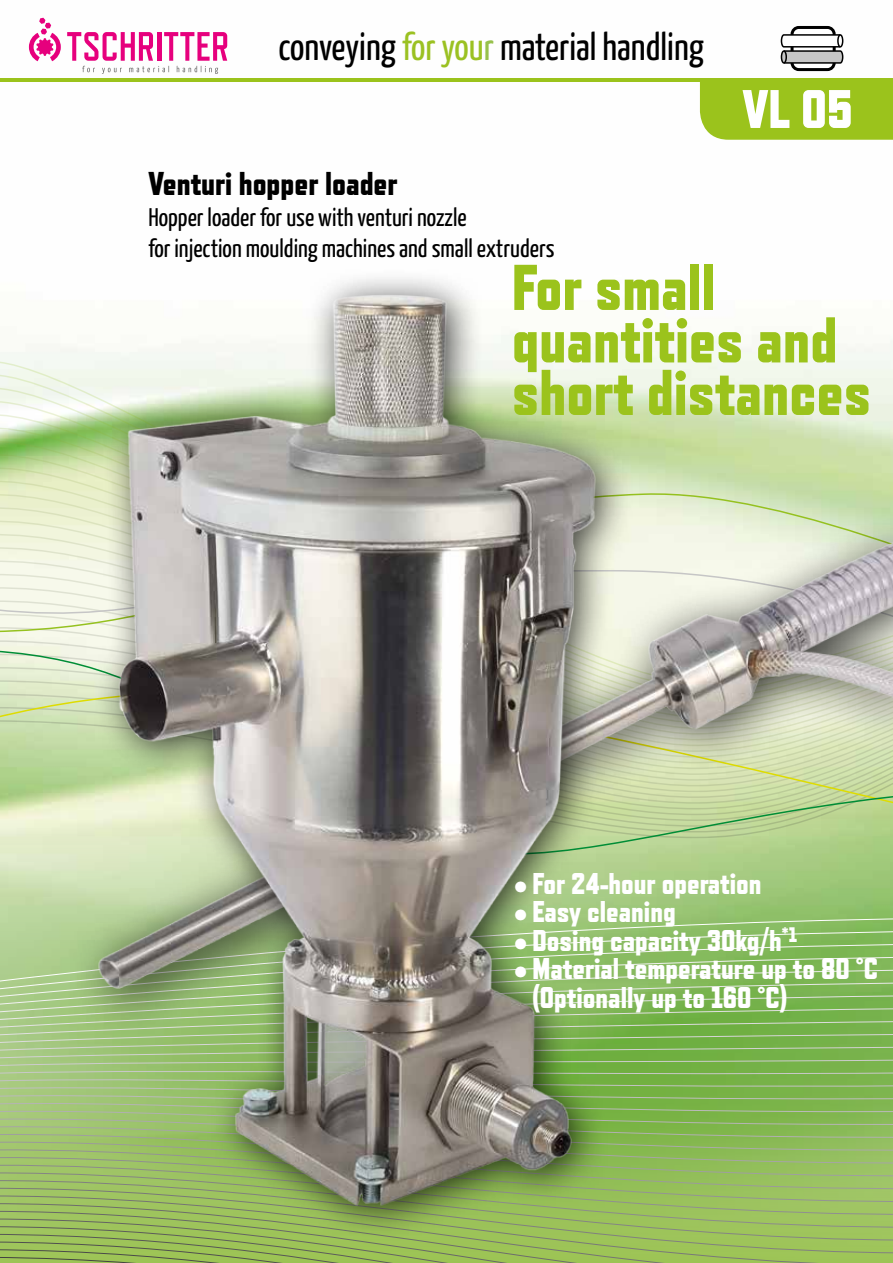
<style>
.page{position:relative;width:893px;height:1263px;background:#fff}
.page>*{position:absolute;margin:0;border:0;box-sizing:border-box;transform-origin:0 0}
.t1{font:800 64.5px/52.5px "Refrigerator Deluxe";color:#9bc31c}
.t2{font:800 54.15px "Refrigerator Deluxe";color:#fff}
.t3{font:38.7px "Yanone Kaffeesatz";color:#000}
.t4{font:800 33px "Refrigerator Deluxe";color:#000}
.t5{font:800 30px/28.5px "Refrigerator Deluxe";color:#fff}
.t6{font:25.5px/30.6px "Yanone Kaffeesatz";color:#000}
.s1{color:#9bc122}
.s2{color:#97c14c}
</style>
<div class="page">
<hr style="left:0;top:78px;width:893px;height:4px;background:#9bc31c">
<svg style="left:67px;top:32px;width:160px;height:42px"></svg>
<svg style="left:29px;top:18px;width:32px;height:43px"></svg>
<svg style="left:0;top:1150px;width:893px;height:6px;background:#92bc5f"></svg>
<svg style="left:0;top:1156px;width:893px;height:8px;background:#96bb67"></svg>
<svg style="left:0;top:1164px;width:893px;height:8px;background:#96bd62"></svg>
<svg style="left:0;top:1172px;width:893px;height:8px;background:#98bc65"></svg>
<svg style="left:0;top:1180px;width:893px;height:7px;background:#99bd65"></svg>
<svg style="left:0;top:1187px;width:893px;height:8px;background:#9abe64"></svg>
<svg style="left:0;top:1195px;width:893px;height:8px;background:#9abd65"></svg>
<svg style="left:0;top:1203px;width:893px;height:7px;background:#9bbe63"></svg>
<svg style="left:0;top:1210px;width:893px;height:8px;background:#9bbd63"></svg>
<svg style="left:0;top:1218px;width:893px;height:45px;background:#97ba59"></svg>
<svg style="left:780px;top:26px;width:64px;height:46px"></svg>
<div style="left:837px;top:34px;width:6px;height:14px;border:2px solid #000;border-radius:50%"></div>
<img style="left:0;top:331px;width:893px;height:819px">
<div style="left:93px;top:268px;width:540px;height:973px;background:#000;opacity:.75"></div>
<img style="left:96px;top:280px;width:530px;height:939px">
<div style="left:700px;top:82px;width:193px;height:58px;background:#9bc31c"></div>
<p class="t3" style="left:279px;top:23px;width:427px">conveying <span class="s1">for you</span><span class="s2">r</span> material handling</p>
<p class="t4" style="left:148px;top:164px;width:251px">Venturi hopper loader</p>
<p class="t6" style="left:148px;top:201px;width:408px">Hopper loader for use with venturi nozzle<br>for injection moulding machines and small extruders</p>
<h2 class="t2" style="left:742px;top:77px;width:112px">VL 05</h2>
<h1 class="t1" style="left:512px;top:261px;width:361px">For small quantities and short distances</h1>
<p class="t5" style="left:514px;top:869px;width:249px">• For 24-hour operation</p>
<p class="t5" style="left:514px;top:897px;width:163px">• Easy cleaning</p>
<p class="t5" style="left:514px;top:926px;width:284px">• Dosing capacity 30kg/h<sup>*1</sup></p>
<p class="t5" style="left:532px;top:954px;width:347px;text-indent:-18px">• Material temperature up to 80 °C (Optionally up to 160 °C)</p>
</div>
